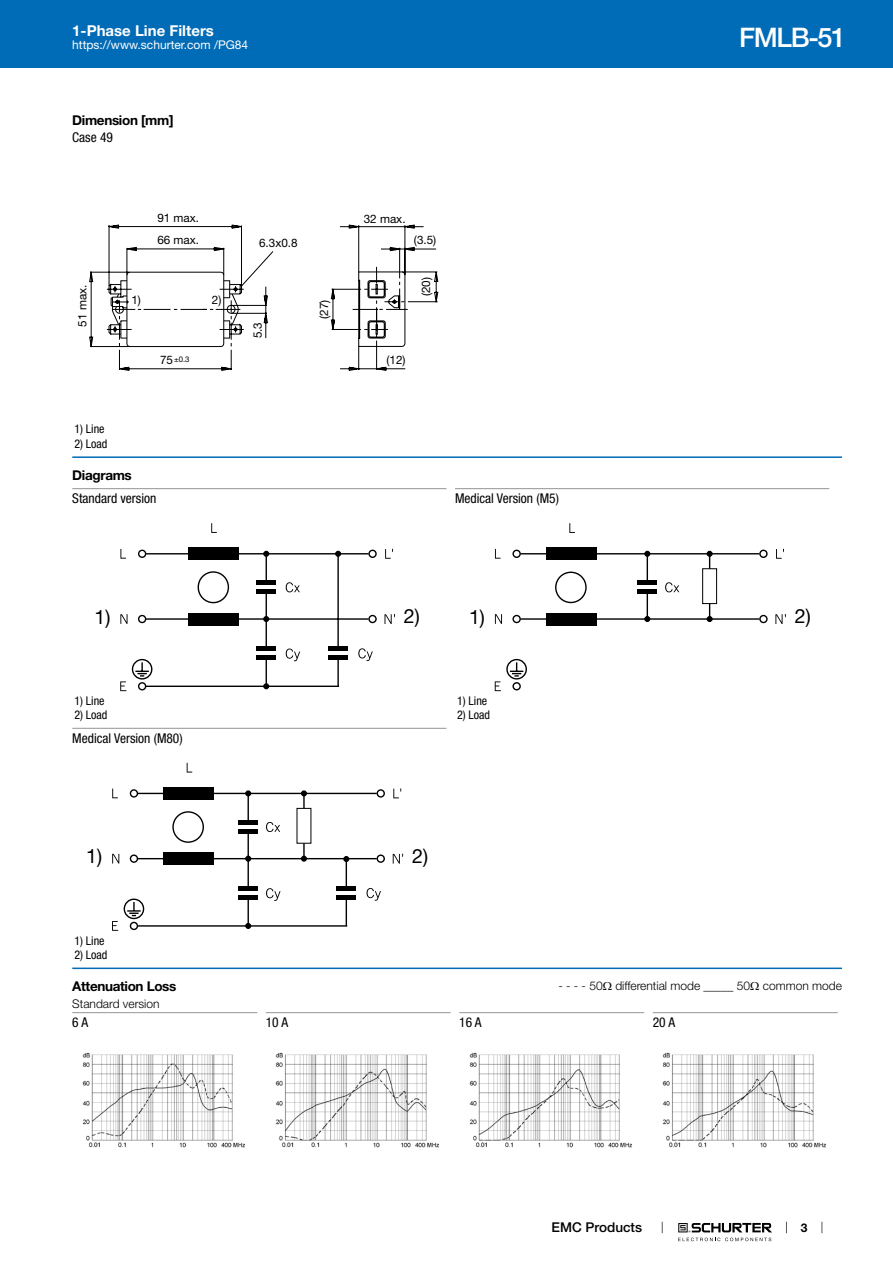
<style>
.page{position:relative;width:893px;height:1263px;background:#fff}
.page>*{position:absolute;margin:0;border:0;box-sizing:border-box;transform-origin:0 0}
.t1{font:500 27px "Helvetica Neue LT";letter-spacing:-.05em;color:#fff}
.t2{font:19.65px "Helvetica Neue LT";color:#000}
.t3{font:700 15px "Helvetica Neue LT";color:#fff}
.t4{font:condensed 13.5px "Helvetica Neue LT";color:#000}
.t5{font:700 13.5px "Helvetica Neue LT";letter-spacing:-.025em;color:#000}
.t6{font:500 13.5px "Helvetica Neue LT";color:#000}
.t7{font:300 12px "Helvetica Neue LT";color:#000}
.t8{font:condensed 12px "Helvetica Neue LT";color:#000}
.t9{font:12px "Helvetica Neue LT";color:#fff}
.t10{font:700 12px "Helvetica Neue LT";color:#000}
.t11{font:11.7px/22.8px "Helvetica Neue LT";color:#000}
.t12{font:7.8px "Helvetica Neue LT";color:#000}
.s1{font-size:11.7px}
.s2{font-family:"Arial Unicode MS";font-weight:400}
</style>
<div class="page">
<svg style="left:678px;top:1223px;width:94px;height:18px"></svg>
<div style="left:0;top:0;width:893px;height:68px;background:#006bb6"></div>
<svg style="left:89px;top:225px;width:349px;height:146px"></svg>
<svg style="left:112px;top:271px;width:294px;height:76px"></svg>
<hr style="left:72px;top:456px;width:770px;height:2px;background:#006bb6">
<hr style="left:72px;top:488px;width:374px;height:1px;background:#939598">
<div style="left:188px;top:547px;width:51px;height:13px;background:#000"></div>
<svg style="left:385px;top:549px;width:8px;height:10px"></svg>
<svg style="left:211px;top:523px;width:6px;height:10px"></svg>
<svg style="left:384px;top:614px;width:11px;height:10px"></svg>
<svg style="left:120px;top:549px;width:257px;height:142px"></svg>
<hr style="left:455px;top:488px;width:374px;height:1px;background:#939598">
<div style="left:546px;top:547px;width:51px;height:13px;background:#000"></div>
<svg style="left:776px;top:549px;width:8px;height:10px"></svg>
<svg style="left:569px;top:523px;width:6px;height:10px"></svg>
<svg style="left:775px;top:614px;width:11px;height:10px"></svg>
<svg style="left:495px;top:549px;width:273px;height:142px"></svg>
<div style="left:702px;top:568px;width:15px;height:36px;background:#fff;border:1px solid #000"></div>
<hr style="left:72px;top:728px;width:374px;height:1px;background:#939598">
<div style="left:163px;top:787px;width:51px;height:13px;background:#000"></div>
<svg style="left:393px;top:788px;width:8px;height:10px"></svg>
<svg style="left:187px;top:763px;width:5px;height:9px"></svg>
<svg style="left:393px;top:854px;width:10px;height:10px"></svg>
<svg style="left:112px;top:788px;width:273px;height:143px"></svg>
<div style="left:297px;top:808px;width:14px;height:36px;background:#fff"></div>
<hr style="left:72px;top:967px;width:770px;height:2px;background:#006bb6">
<hr style="left:72px;top:1012px;width:185px;height:1px;background:#939598">
<img style="left:82px;top:1052px;width:163px;height:96px">
<hr style="left:266px;top:1012px;width:185px;height:1px;background:#939598">
<img style="left:275px;top:1052px;width:164px;height:96px">
<hr style="left:459px;top:1012px;width:185px;height:1px;background:#939598">
<img style="left:469px;top:1052px;width:163px;height:96px">
<hr style="left:653px;top:1012px;width:185px;height:1px;background:#939598">
<img style="left:662px;top:1052px;width:164px;height:96px">
<p class="t3" style="left:72px;top:21px;width:143px">1-Phase Line Filters</p>
<p class="t9" style="left:72px;top:38px;width:178px">https://www.schurter.com /PG84</p>
<p class="t5" style="left:72px;top:112px;width:103px">Dimension [mm]</p>
<p class="t4" style="left:72px;top:130px;width:42px">Case 49</p>
<p class="t11" style="left:157px;top:206px;width:43px">91 max.<br>66 max.</p>
<p class="t11" style="left:364px;top:207px;width:43px">32 max.</p>
<p class="t11" style="left:259px;top:232px;width:40px">6.3x0.8</p>
<p class="t11" style="left:414px;top:228px;width:24px">(3.5)</p>
<p class="t11" style="left:71px;top:327px;width:43px;rotate:-90deg">51 max.</p>
<p class="t11" style="left:414px;top:296px;width:21px;rotate:-90deg">(20)</p>
<p class="t11" style="left:131px;top:289px;width:11px">1)</p>
<p class="t11" style="left:212px;top:288px;width:11px">2)</p>
<p class="t11" style="left:312px;top:319px;width:21px;rotate:-90deg">(27)</p>
<p class="t11" style="left:246px;top:338px;width:18px;rotate:-90deg">5.3</p>
<p class="t12" style="left:160px;top:354px;width:31px"><span class="s1">75</span>±0.3</p>
<p class="t11" style="left:386px;top:348px;width:21px">(12)</p>
<p class="t8" style="left:74px;top:422px;width:32px">1) Line</p>
<p class="t8" style="left:74px;top:437px;width:35px">2) Load</p>
<p class="t5" style="left:72px;top:467px;width:61px">Diagrams</p>
<p class="t4" style="left:72px;top:491px;width:86px">Standard version</p>
<p class="t4" style="left:455px;top:491px;width:105px">Medical Version (M5)</p>
<h1 class="t1" style="left:739px;top:21px;width:108px">FMLB-51</h1>
<h2 class="t2" style="left:95px;top:605px;width:18px">1)</h2>
<h2 class="t2" style="left:404px;top:604px;width:18px">2)</h2>
<p class="t8" style="left:74px;top:694px;width:32px">1) Line</p>
<p class="t8" style="left:74px;top:708px;width:35px">2) Load</p>
<p class="t4" style="left:72px;top:730px;width:112px">Medical Version (M80)</p>
<h2 class="t2" style="left:469px;top:605px;width:18px">1)</h2>
<h2 class="t2" style="left:795px;top:604px;width:18px">2)</h2>
<p class="t8" style="left:457px;top:694px;width:32px">1) Line</p>
<p class="t8" style="left:457px;top:708px;width:35px">2) Load</p>
<h2 class="t2" style="left:86px;top:844px;width:18px">1)</h2>
<h2 class="t2" style="left:412px;top:844px;width:18px">2)</h2>
<p class="t8" style="left:74px;top:933px;width:32px">1) Line</p>
<p class="t8" style="left:74px;top:948px;width:35px">2) Load</p>
<p class="t5" style="left:72px;top:978px;width:106px">Attenuation Loss</p>
<p class="t7" style="left:558px;top:978px;width:285px">- - - - 50<span class="s2">Ω</span> differential mode _____ 50<span class="s2">Ω</span> common mode</p>
<p class="t7" style="left:72px;top:996px;width:89px">Standard version</p>
<p class="t4" style="left:72px;top:1014px;width:17px">6 A</p>
<p class="t4" style="left:266px;top:1014px;width:24px">10 A</p>
<p class="t4" style="left:459px;top:1014px;width:24px">16 A</p>
<p class="t4" style="left:653px;top:1014px;width:24px">20 A</p>
<p class="t6" style="left:552px;top:1219px;width:92px">EMC Products</p>
<p class="t10" style="left:801px;top:1220px;width:8px">3</p>
</div>
